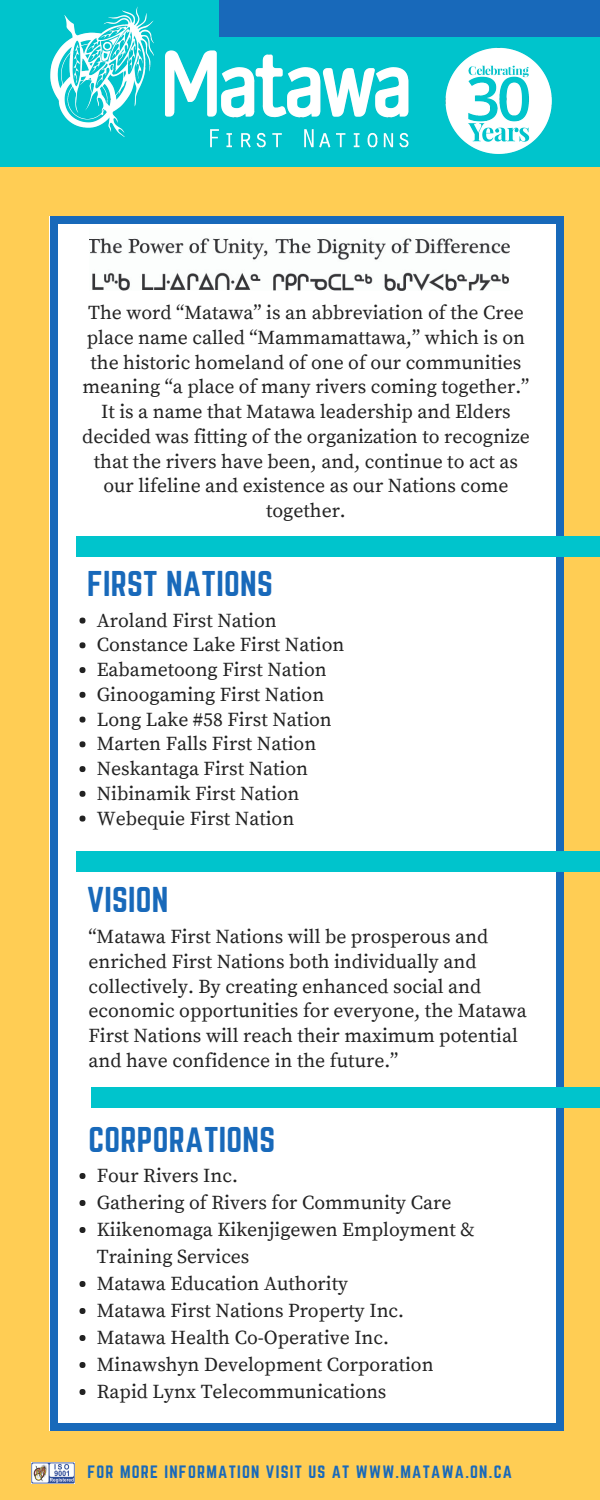
<style>
.page{position:relative;width:600px;height:1500px;background:#fff}
.page>*{position:absolute;margin:0;border:0;box-sizing:border-box;transform-origin:0 0}
.t1{font:31.4px "Norwester";letter-spacing:.01em;color:#1869ba}
.t2{font:19.7px/24.8px "Source Serif Pro";color:#222}
.t3{font:15.7px "Norwester";letter-spacing:.08em;color:#1869ba}
</style>
<div class="page">
<div style="left:0;top:166px;width:600px;height:1334px;background:#ffcd54"></div>
<div style="left:0;top:0;width:600px;height:166px;background:#00c4cc"></div>
<div style="left:50px;top:216px;width:514px;height:1215px;background:#fff"></div>
<div style="left:556px;top:1423px;width:8px;height:8px;background:#1869ba"></div>
<div style="left:50px;top:223px;width:7px;height:1201px;background:#1869ba"></div>
<div style="left:50px;top:1423px;width:7px;height:8px;background:#1869ba"></div>
<div style="left:556px;top:223px;width:8px;height:1201px;background:#1869ba"></div>
<div style="left:57px;top:1423px;width:500px;height:8px;background:#1869ba"></div>
<div style="left:556px;top:216px;width:8px;height:8px;background:#1869ba"></div>
<div style="left:57px;top:216px;width:500px;height:8px;background:#1869ba"></div>
<svg style="left:80px;top:618px;width:6px;height:6px"></svg>
<svg style="left:80px;top:642px;width:6px;height:6px"></svg>
<svg style="left:80px;top:667px;width:6px;height:6px"></svg>
<svg style="left:80px;top:692px;width:6px;height:6px"></svg>
<svg style="left:80px;top:717px;width:6px;height:6px"></svg>
<svg style="left:80px;top:741px;width:6px;height:6px"></svg>
<svg style="left:80px;top:766px;width:6px;height:6px"></svg>
<svg style="left:80px;top:791px;width:6px;height:6px"></svg>
<svg style="left:80px;top:816px;width:6px;height:6px"></svg>
<svg style="left:80px;top:1173px;width:6px;height:6px"></svg>
<svg style="left:80px;top:1200px;width:6px;height:6px"></svg>
<svg style="left:80px;top:1227px;width:6px;height:6px"></svg>
<svg style="left:80px;top:1281px;width:6px;height:6px"></svg>
<svg style="left:80px;top:1308px;width:6px;height:6px"></svg>
<svg style="left:80px;top:1335px;width:6px;height:6px"></svg>
<svg style="left:80px;top:1362px;width:6px;height:6px"></svg>
<svg style="left:80px;top:1389px;width:6px;height:6px"></svg>
<div style="left:76px;top:536px;width:524px;height:21px;background:#00c4cc"></div>
<div style="left:92px;top:1087px;width:508px;height:21px;background:#00c4cc"></div>
<div style="left:220px;top:0;width:380px;height:37px;background:#1869ba"></div>
<img style="left:438px;top:47px;width:162px;height:149px">
<img style="left:22px;top:0;width:416px;height:238px">
<img style="left:32px;top:1462px;width:43px;height:22px">
<img style="left:89px;top:228px;width:420px;height:62px">
<div style="left:76px;top:851px;width:524px;height:21px;background:#00c4cc"></div>
<p class="t2" style="left:82px;top:301px;width:449px;text-align:center">The word “Matawa” is an abbreviation of the Cree place name called “Mammamattawa,” which is on the historic homeland of one of our communities meaning “a place of many rivers coming together.” It is a name that Matawa leadership and Elders decided was fitting of the organization to recognize that the rivers have been, and, continue to act as our lifeline and existence as our Nations come together.</p>
<h1 class="t1" style="left:87px;top:568px;width:187px">FIRST NATIONS</h1>
<p class="t2" style="left:97px;top:608px;width:249px">Aroland First Nation<br>Constance Lake First Nation<br>Eabametoong First Nation<br>Ginoogaming First Nation<br>Long Lake #58 First Nation<br>Marten Falls First Nation<br>Neskantaga First Nation<br>Nibinamik First Nation<br>Webequie First Nation</p>
<h1 class="t1" style="left:87px;top:885px;width:83px">VISION</h1>
<p class="t2" style="left:88px;top:925px;width:440px">“Matawa First Nations will be prosperous and enriched First Nations both individually and collectively. By creating enhanced social and economic opportunities for everyone, the Matawa First Nations will reach their maximum potential and have confidence in the future.”</p>
<h1 class="t1" style="left:88px;top:1125px;width:188px">CORPORATIONS</h1>
<p class="t2" style="left:97px;top:1163px;width:379px;line-height:27px">Four Rivers Inc.<br>Gathering of Rivers for Community Care<br>Kiikenomaga Kikenjigewen Employment &amp;<br>Training Services<br>Matawa Education Authority<br>Matawa First Nations Property Inc.<br>Matawa Health Co-Operative Inc.<br>Minawshyn Development Corporation<br>Rapid Lynx Telecommunications</p>
<p class="t3" style="left:87px;top:1465px;width:426px">FOR MORE INFORMATION VISIT US AT WWW.MATAWA.ON.CA</p>
</div>
